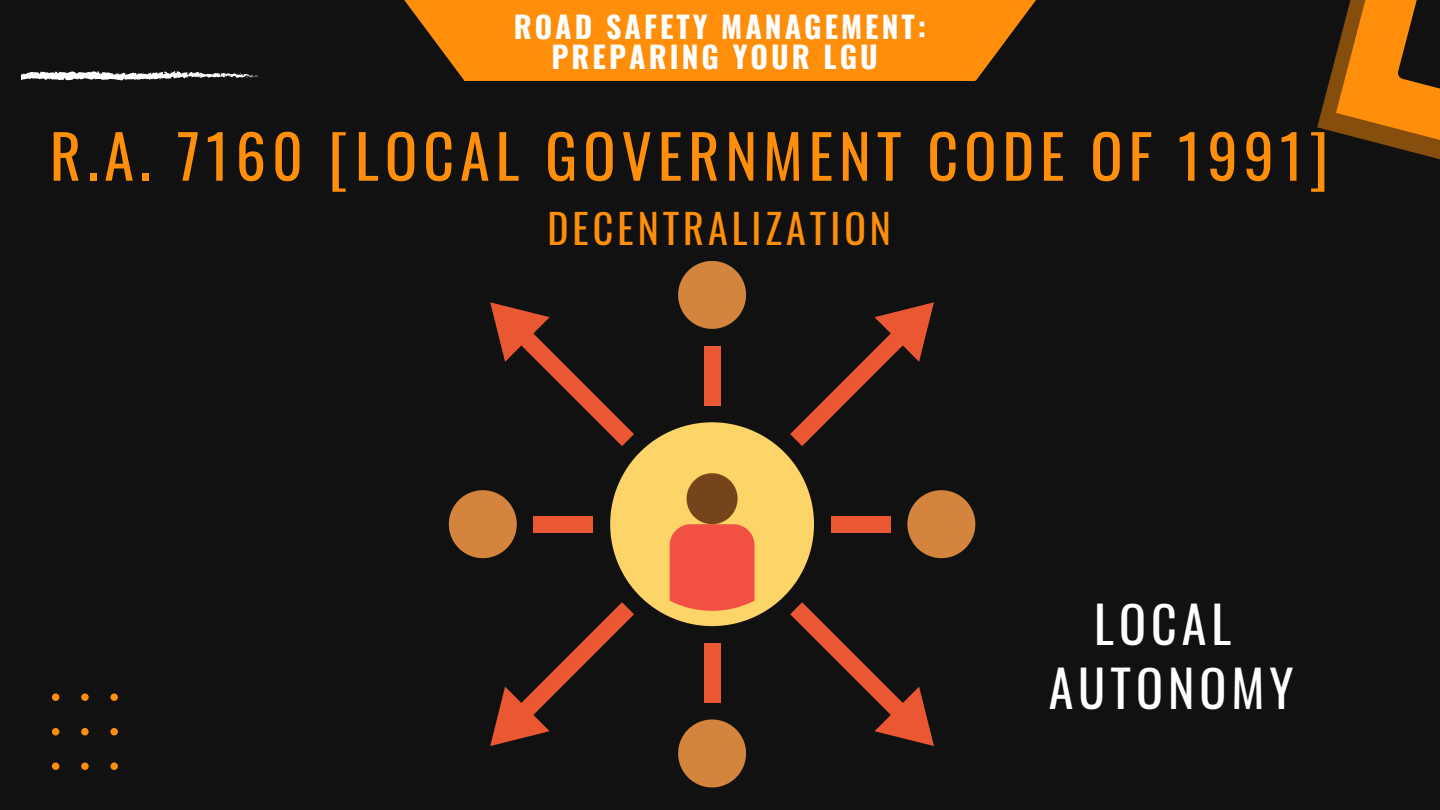
<style>
.page{position:relative;width:1440px;height:810px;background:#111}
.page>*{position:absolute;margin:0;border:0;box-sizing:border-box;transform-origin:0 0}
.t1{font:60px "Oswald";letter-spacing:.1em;color:#ff8e0a}
.t2{font:50px/63.8px "Oswald";letter-spacing:.1em;color:#fff;text-align:center}
.t3{font:40px "Oswald";letter-spacing:.1em;color:#ff8e0a}
.t4{font:700 30px/30px "Oswald";letter-spacing:.1em;color:#fff;text-align:center}
</style>
<div class="page">
<div style="left:464px;top:0;width:511px;height:81px;background:#ff8e0a"></div>
<svg style="left:975px;top:0;width:61px;height:81px"></svg>
<svg style="left:404px;top:0;width:60px;height:80px"></svg>
<svg style="left:22px;top:71px;width:237px;height:10px"></svg>
<svg style="left:1317px;top:0;width:123px;height:160px"></svg>
<svg style="left:449px;top:261px;width:526px;height:526px"></svg>
<svg style="left:51px;top:693px;width:67px;height:77px"></svg>
<p class="t4" style="left:514px;top:10px;width:414px">ROAD SAFETY MANAGEMENT:<br>PREPARING YOUR LGU</p>
<h1 class="t1" style="left:50px;top:109px;width:1280px">R.A. 7160 [LOCAL GOVERNMENT CODE OF 1991]</h1>
<h3 class="t3" style="left:547px;top:197px;width:345px">DECENTRALIZATION</h3>
<h2 class="t2" style="left:1049px;top:591px;width:246px">LOCAL<br>AUTONOMY</h2>
</div>
